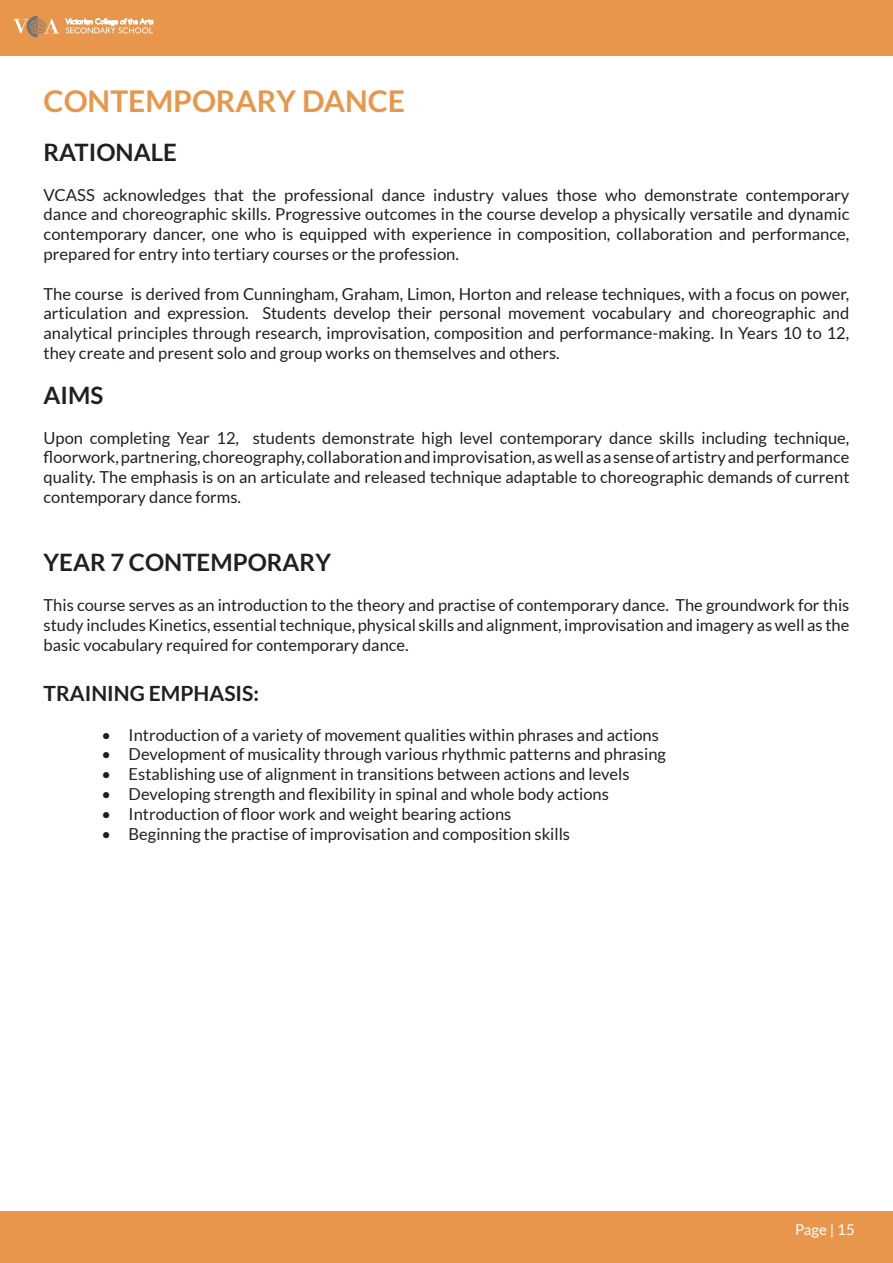
<style>
.page{position:relative;width:893px;height:1263px;background:#fff}
.page>*{position:absolute;margin:0;border:0;box-sizing:border-box;transform-origin:0 0}
.t1{font:700 30px "Lato";color:#e8964b}
.t2{font:700 24px "Lato";color:#231f20}
.t3{font:700 21px "Lato";color:#231f20}
.t4{font:16.5px/19.8px "Lato";color:#231f20;text-align:justify}
.t5{font:15px "Lato";color:#fff}
</style>
<div class="page">
<div style="left:0;top:0;width:893px;height:55px;background:#e8964b"></div>
<svg style="left:13px;top:16px;width:47px;height:21px"></svg>
<svg style="left:66px;top:19px;width:87px;height:14px"></svg>
<div style="left:0;top:1211px;width:893px;height:52px;background:#e8964b"></div>
<h1 class="t1" style="left:44px;top:84px;width:363px">CONTEMPORARY DANCE</h1>
<h2 class="t2" style="left:44px;top:138px;width:135px">RATIONALE</h2>
<p class="t4" style="left:44px;top:185px;width:807px">VCASS acknowledges that the professional dance industry values those who demonstrate contemporary dance and choreographic skills. Progressive outcomes in the course develop a physically versatile and dynamic contemporary dancer, one who is equipped with experience in composition, collaboration and performance, prepared for entry into tertiary courses or the profession.</p>
<p class="t4" style="left:44px;top:284px;width:807px">The course is derived from Cunningham, Graham, Limon, Horton and release techniques, with a focus on power, articulation and expression. Students develop their personal movement vocabulary and choreographic and analytical principles through research, improvisation, composition and performance-making. In Years 10 to 12, they create and present solo and group works on themselves and others.</p>
<h2 class="t2" style="left:44px;top:381px;width:61px">AIMS</h2>
<p class="t4" style="left:44px;top:428px;width:807px">Upon completing Year 12, students demonstrate high level contemporary dance skills including technique, floorwork, partnering, choreography, collaboration and improvisation, as well as a sense of artistry and performance quality. The emphasis is on an articulate and released technique adaptable to choreographic demands of current contemporary dance forms.</p>
<h2 class="t2" style="left:44px;top:549px;width:289px">YEAR 7 CONTEMPORARY</h2>
<p class="t4" style="left:44px;top:595px;width:807px">This course serves as an introduction to the theory and practise of contemporary dance. The groundwork for this study includes Kinetics, essential technique, physical skills and alignment, improvisation and imagery as well as the basic vocabulary required for contemporary dance.</p>
<p class="t3" style="left:44px;top:681px;width:217px">TRAINING EMPHASIS:</p>
<p class="t4" style="left:102px;top:725px;width:559px">• Introduction of a variety of movement qualities within phrases and actions</p>
<p class="t4" style="left:102px;top:744px;width:566px">• Development of musicality through various rhythmic patterns and phrasing</p>
<p class="t4" style="left:102px;top:764px;width:529px">• Establishing use of alignment in transitions between actions and levels</p>
<p class="t4" style="left:102px;top:784px;width:509px">• Developing strength and flexibility in spinal and whole body actions</p>
<p class="t4" style="left:102px;top:804px;width:411px">• Introduction of floor work and weight bearing actions</p>
<p class="t4" style="left:102px;top:824px;width:470px">• Beginning the practise of improvisation and composition skills</p>
<p class="t5" style="left:795px;top:1221px;width:61px">Page | 15</p>
</div>
